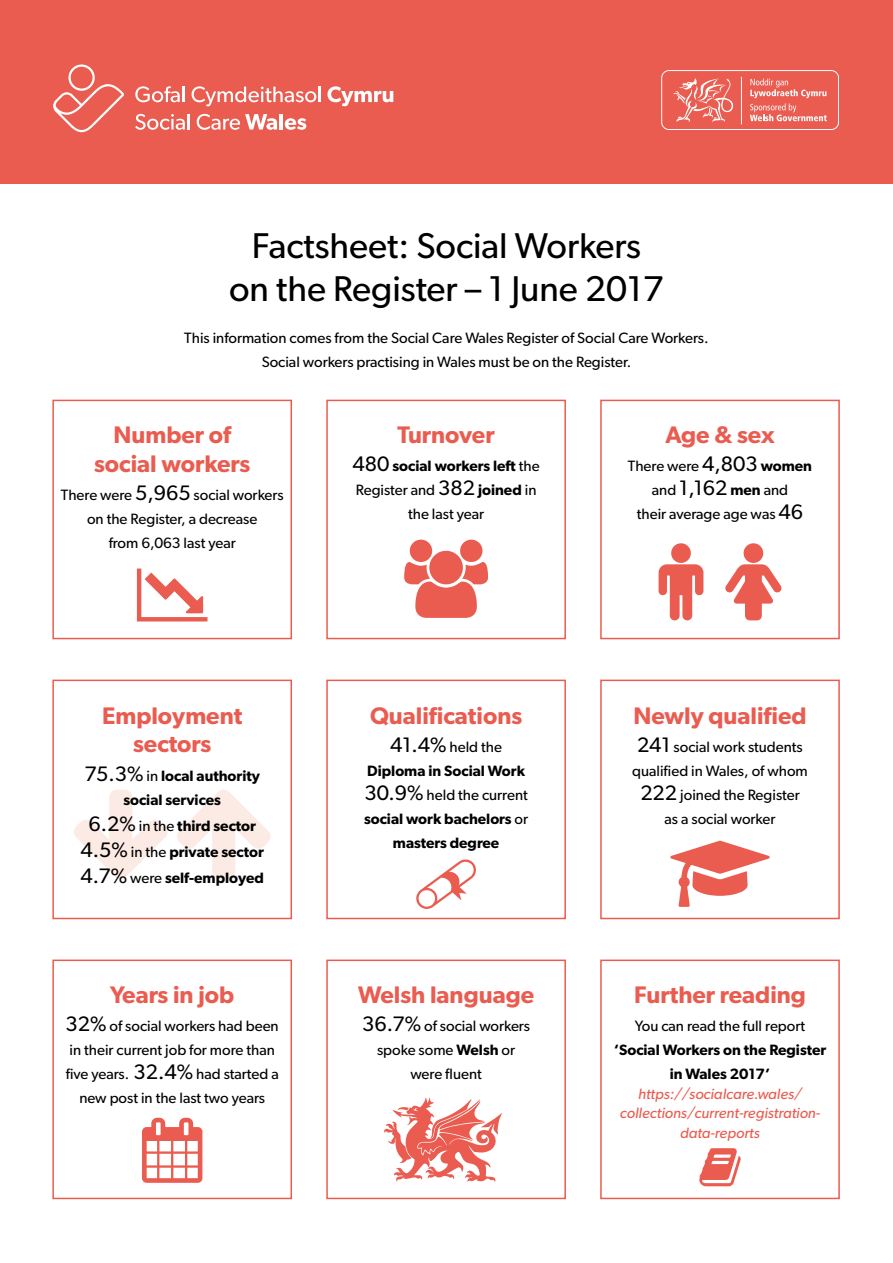
<style>
.page{position:relative;width:893px;height:1263px;background:#fff}
.page>*{position:absolute;margin:0;border:0;box-sizing:border-box;transform-origin:0 0}
.t1{font:35.85px/43px "Gibson";color:#000;text-align:center}
.t2{font:600 24px/28.8px "Gibson";color:#ea5c50;text-align:center}
.t3{font:15px/24px "Gibson";color:#000;text-align:center}
.t4{font:600 15px/24px "Gibson";color:#000;text-align:center}
.t5{font:italic 15px/19.5px "Gibson";color:#ea5c50;text-align:center}
.s1{font-size:21px}
.s2{font-weight:400;font-size:21px}
.s3{font-weight:400}
.s4{font-weight:600}
</style>
<div class="page">
<div style="left:0;top:0;width:893px;height:184px;background:#ea5c50"></div>
<div style="left:661px;top:70px;width:178px;height:60px;border:1px solid #fff;border-radius:7px"></div>
<hr style="left:741px;top:77px;width:1px;height:47px;background:#fff">
<svg style="left:750px;top:78px;width:77px;height:43px"></svg>
<svg style="left:673px;top:78px;width:60px;height:44px"></svg>
<div style="left:52px;top:400px;width:240px;height:239px;border:2px solid #ea5c50"></div>
<div style="left:600px;top:400px;width:240px;height:239px;border:2px solid #ea5c50"></div>
<div style="left:326px;top:400px;width:240px;height:239px;border:2px solid #ea5c50"></div>
<div style="left:52px;top:680px;width:240px;height:239px;border:2px solid #ea5c50"></div>
<div style="left:600px;top:680px;width:240px;height:239px;border:2px solid #ea5c50"></div>
<div style="left:326px;top:680px;width:240px;height:239px;border:2px solid #ea5c50"></div>
<div style="left:52px;top:959px;width:240px;height:240px;border:2px solid #ea5c50"></div>
<div style="left:600px;top:959px;width:240px;height:240px;border:2px solid #ea5c50"></div>
<div style="left:326px;top:959px;width:240px;height:240px;border:2px solid #ea5c50"></div>
<svg style="left:725px;top:543px;width:56px;height:77px"></svg>
<svg style="left:659px;top:543px;width:44px;height:77px"></svg>
<svg style="left:670px;top:841px;width:100px;height:66px"></svg>
<svg style="left:404px;top:540px;width:84px;height:78px"></svg>
<svg style="left:142px;top:1118px;width:60px;height:65px"></svg>
<svg style="left:699px;top:1148px;width:42px;height:38px"></svg>
<svg style="left:74px;top:790px;width:94px;height:89px"></svg>
<svg style="left:177px;top:790px;width:93px;height:89px"></svg>
<svg style="left:384px;top:1098px;width:118px;height:84px"></svg>
<svg style="left:135px;top:86px;width:50px;height:16px"></svg>
<svg style="left:192px;top:86px;width:129px;height:20px"></svg>
<svg style="left:327px;top:86px;width:66px;height:20px"></svg>
<svg style="left:135px;top:114px;width:55px;height:16px"></svg>
<svg style="left:197px;top:114px;width:80px;height:16px"></svg>
<hr style="left:279px;top:114px;width:4px;height:15px;background:#fff">
<svg style="left:285px;top:118px;width:21px;height:12px"></svg>
<svg style="left:53px;top:64px;width:71px;height:68px"></svg>
<svg style="left:137px;top:568px;width:70px;height:53px"></svg>
<svg style="left:416px;top:859px;width:60px;height:50px"></svg>
<h1 class="t1" style="left:229px;top:224px;width:436px">Factsheet: Social Workers on the Register – 1 June 2017</h1>
<p class="t3" style="left:184px;top:325px;width:526px">This information comes from the Social Care Wales Register of Social Care Workers.<br>Social workers practising in Wales must be on the Register.</p>
<h2 class="t2" style="left:94px;top:420px;width:158px">Number of social workers</h2>
<p class="t3" style="left:61px;top:483px;width:224px">There were <span class="s1">5,965</span> social workers on the Register, a decrease<br>from 6,063 last year</p>
<h2 class="t2" style="left:102px;top:700px;width:142px">Employment sectors</h2>
<p class="t4" style="left:84px;top:763px;width:177px"><span class="s2">75.3%</span> <span class="s3">in</span> local authority social services</p>
<p class="t4" style="left:80px;top:812px;width:185px;line-height:26.1px"><span class="s2">6.2%</span> <span class="s3">in the</span> third sector<br><span class="s2">4.5%</span> <span class="s3">in the</span> private sector<br><span class="s2">4.7%</span> <span class="s3">were</span> self-employed</p>
<h2 class="t2" style="left:110px;top:980px;width:126px">Years in job</h2>
<p class="t3" style="left:66px;top:1014px;width:215px"><span class="s1">32%</span> of social workers had been in their current job for more than five years. <span class="s1">32.4%</span> had started a new post in the last two years</p>
<h2 class="t2" style="left:398px;top:420px;width:99px">Turnover</h2>
<p class="t3" style="left:353px;top:454px;width:188px"><span class="s1">480</span> <span class="s4">social workers left</span> the<br>Register and <span class="s1">382</span> <span class="s4">joined</span> in the last year</p>
<h2 class="t2" style="left:370px;top:700px;width:154px">Qualifications</h2>
<p class="t4" style="left:364px;top:734px;width:166px"><span class="s2">41.4%</span> <span class="s3">held the<br></span>Diploma in Social Work<br><span class="s2">30.9%</span> <span class="s3">held the current </span>social work bachelors <span class="s3">or </span>masters degree</p>
<h2 class="t2" style="left:358px;top:980px;width:178px">Welsh language</h2>
<p class="t3" style="left:362px;top:1014px;width:169px"><span class="s1">36.7%</span> of social workers spoke some <span class="s4">Welsh</span> or were fluent</p>
<h2 class="t2" style="left:665px;top:420px;width:111px">Age &amp; sex</h2>
<p class="t3" style="left:628px;top:454px;width:186px">There were <span class="s1">4,803</span> <span class="s4">women </span>and <span class="s1">1,162</span> <span class="s4">men</span> and<br>their average age was <span class="s1">46</span></p>
<h2 class="t2" style="left:633px;top:700px;width:175px">Newly qualified</h2>
<p class="t3" style="left:632px;top:734px;width:177px"><span class="s1">241</span> social work students qualified in Wales, of whom<br><span class="s1">222</span> joined the Register as a social worker</p>
<h2 class="t2" style="left:634px;top:980px;width:173px">Further reading</h2>
<p class="t3" style="left:635px;top:1014px;width:172px">You can read the full report</p>
<p class="t4" style="left:614px;top:1038px;width:214px">‘Social Workers on the Register in Wales 2017’</p>
<p class="t5" style="left:620px;top:1084px;width:202px">https://socialcare.wales/ collections/current-registration&shy;data-reports</p>
</div>
